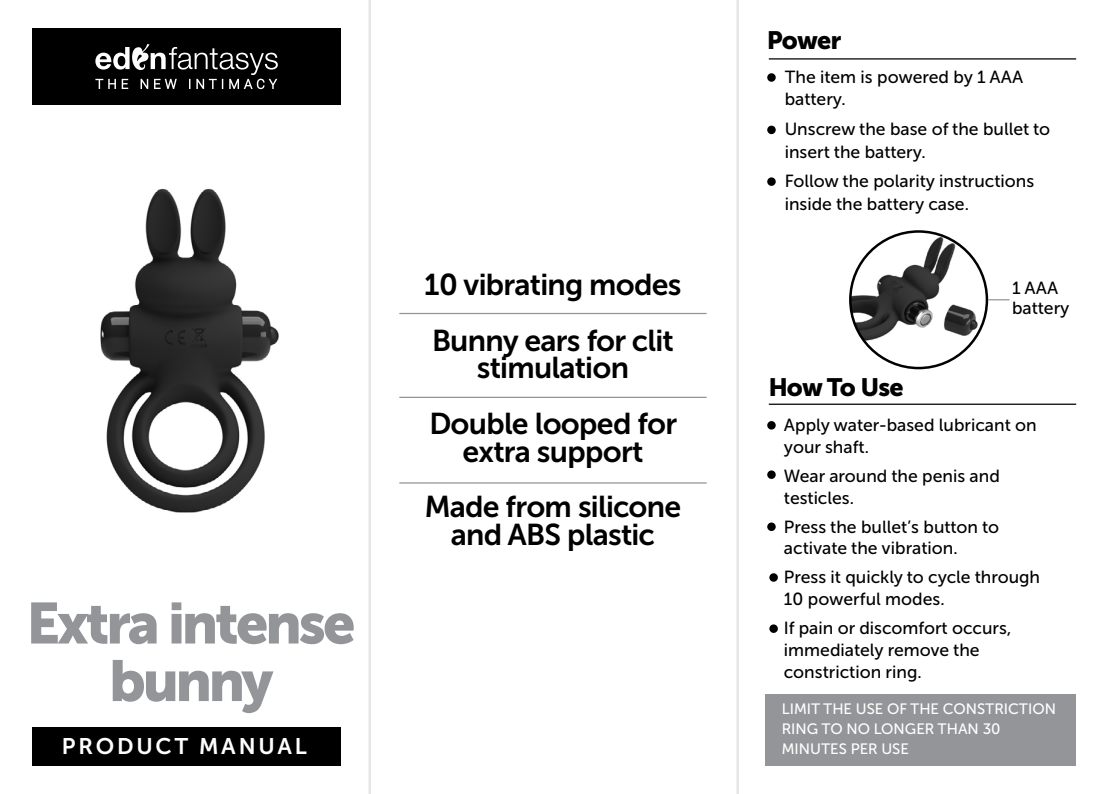
<style>
.page{position:relative;width:1106px;height:794px;background:#fff}
.page>*{position:absolute;margin:0;border:0;box-sizing:border-box;transform-origin:0 0}
.t1{font:57.5px/57.5px "Museo Sans Cyrl 900";letter-spacing:-.05em;color:#939598;text-align:center}
.t2{font:30px/55.8px "Museo Sans Cyrl 700";letter-spacing:-.025em;color:#000;text-align:center}
.t3{font:25px "Museo Sans Cyrl 900";letter-spacing:-.035em;color:#000}
.t4{font:22.5px "Museo Sans Cyrl 700";letter-spacing:.125em;color:#fff}
.t5{font:17.5px/21.8px "Museo Sans Cyrl 500";color:#000}
.t6{font:15px/20px "Museo Sans Cyrl 500";color:#fff}
</style>
<div class="page">
<div style="left:32px;top:28px;width:309px;height:77px;background:#000"></div>
<svg style="left:95px;top:44px;width:183px;height:45px"></svg>
<div style="left:32px;top:726px;width:309px;height:39px;background:#000"></div>
<img style="left:100px;top:189px;width:179px;height:324px">
<hr style="left:399px;top:313px;width:307px;height:1px;background:#939598">
<hr style="left:399px;top:397px;width:307px;height:1px;background:#939598">
<hr style="left:399px;top:482px;width:307px;height:1px;background:#939598">
<hr style="left:768px;top:58px;width:308px;height:2px;background:#000">
<div style="left:767px;top:126px;width:8px;height:8px;background:#000;border-radius:50%"></div>
<div style="left:767px;top:177px;width:8px;height:9px;background:#000;border-radius:50%"></div>
<div style="left:767px;top:73px;width:8px;height:9px;background:#000;border-radius:50%"></div>
<div style="left:767px;top:421px;width:8px;height:8px;background:#000;border-radius:50%"></div>
<div style="left:767px;top:470px;width:8px;height:9px;background:#000;border-radius:50%"></div>
<div style="left:767px;top:522px;width:8px;height:9px;background:#000;border-radius:50%"></div>
<div style="left:769px;top:573px;width:9px;height:9px;background:#000;border-radius:50%"></div>
<hr style="left:768px;top:403px;width:308px;height:2px;background:#000">
<div style="left:765px;top:694px;width:311px;height:71px;background:#939598"></div>
<div style="left:769px;top:624px;width:9px;height:9px;background:#000;border-radius:50%"></div>
<img style="left:850px;top:231px;width:136px;height:137px;border-radius:68px">
<svg style="left:988px;top:299px;width:21px;height:1px"></svg>
<hr style="left:368px;top:0;width:3px;height:794px;background:#e5e6e5">
<hr style="left:736px;top:0;width:3px;height:794px;background:#e5e6e5">
<h1 class="t1" style="left:27px;top:594px;width:330px">Extra intense bunny</h1>
<p class="t4" style="left:62px;top:734px;width:246px">PRODUCT MANUAL</p>
<h2 class="t2" style="left:424px;top:257px;width:259px;text-align:left">10 vibrating modes<br>Bunny ears for clit</h2>
<h2 class="t2" style="left:429px;top:340px;width:249px">stimulation<br>Double looped for</h2>
<h2 class="t2" style="left:425px;top:423px;width:258px">extra support<br>Made from silicone</h2>
<h2 class="t2" style="left:451px;top:507px;width:206px">and ABS plastic</h2>
<h3 class="t3" style="left:767px;top:26px;width:76px">Power</h3>
<p class="t5" style="left:784px;top:66px;width:240px;line-height:22.5px">The item is powered by 1 AAA battery.</p>
<p class="t5" style="left:784px;top:118px;width:267px;line-height:22.5px">Unscrew the base of the bullet to insert the battery.</p>
<p class="t5" style="left:784px;top:170px;width:251px;line-height:22.5px">Follow the polarity instructions inside the battery case.</p>
<h3 class="t3" style="left:768px;top:373px;width:136px">How To Use</h3>
<p class="t5" style="left:1012px;top:279px;width:59px;line-height:19.5px">1 AAA battery</p>
<p class="t5" style="left:784px;top:414px;width:254px">Apply water-based lubricant on your shaft.</p>
<p class="t5" style="left:784px;top:465px;width:217px">Wear around the penis and testicles.</p>
<p class="t5" style="left:784px;top:516px;width:217px">Press the bullet’s button to activate the vibration.</p>
<p class="t5" style="left:784px;top:566px;width:258px">Press it quickly to cycle through<br>10 powerful modes.</p>
<p class="t5" style="left:784px;top:617px;width:229px">If pain or discomfort occurs, immediately remove the constriction ring.</p>
<p class="t6" style="left:781px;top:698px;width:276px">LIMIT THE USE OF THE CONSTRICTION<br>RING TO NO LONGER THAN 30<br>MINUTES PER USE</p>
</div>
